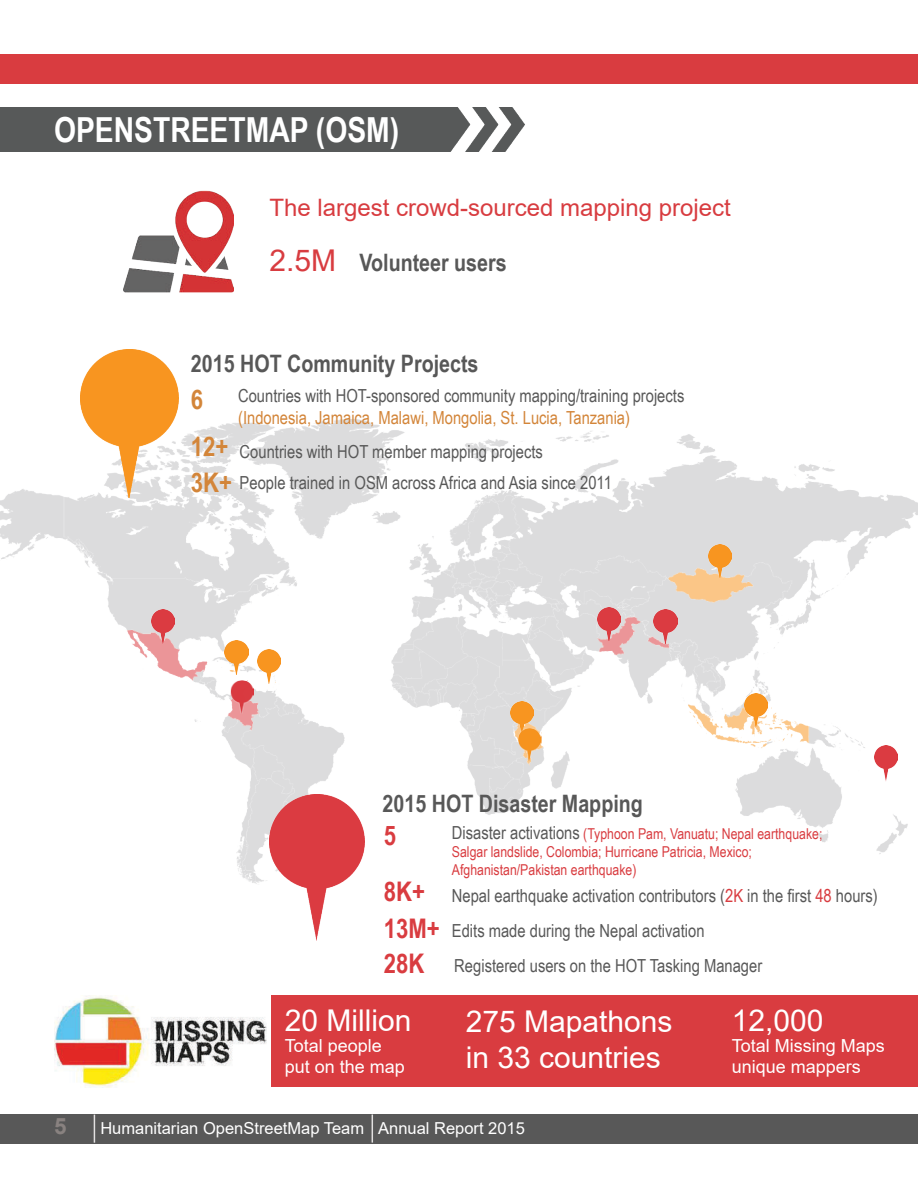
<style>
.page{position:relative;width:918px;height:1188px;background:#fff}
.page>*{position:absolute;margin:0;border:0;box-sizing:border-box;transform-origin:0 0}
.t1{font:700 34.5px "Arial Narrow";color:#fff}
.t2{font:30px "Arial";color:#fff}
.t3{font:700 27px/47.2px "Arial Narrow";color:#d38539}
.t4{font:700 27px/56.1px "Arial Narrow";color:#d93c40}
.t5{font:700 24px "Arial Narrow";color:#585858}
.t6{font:24px "Arial";color:#d83c40}
.t7{font:700 22.5px "Arial";color:#898280}
.t8{font:18px/35.2px "Arial Narrow";color:#585858}
.t9{font:18px "Arial Narrow";color:#d38539}
.t10{font:18px/21.6px "Arial";color:#fff}
.t11{font:16.5px "Arial";color:#fff}
.t12{font:15px/18px "Arial Narrow";color:#d93c40}
.s1{font-family:"Arial";font-weight:400;font-size:30px;color:#d83c40}
.s2{font-weight:700;font-size:27px;color:#d38539}
.s3{font-size:18px;color:#585858}
.s4{color:#d93c40}
.s5{font-weight:700;font-size:27px;color:#d93c40}
</style>
<div class="page">
<div style="left:0;top:54px;width:918px;height:29px;background:#d93c40"></div>
<div style="left:0;top:1114px;width:918px;height:29px;background:#585858"></div>
<svg style="left:372px;top:1115px;width:1px;height:28px"></svg>
<svg style="left:94px;top:1115px;width:1px;height:28px"></svg>
<div style="left:272px;top:995px;width:646px;height:92px;background:#d93c40"></div>
<div style="left:0;top:107px;width:525px;height:44px;background:#575959"></div>
<img style="left:123px;top:190px;width:110px;height:103px">
<img style="left:54px;top:995px;width:213px;height:92px">
<img style="left:0;top:419px;width:918px;height:465px">
<img style="left:80px;top:349px;width:98px;height:149px">
<img style="left:270px;top:795px;width:94px;height:145px">
<img style="left:258px;top:650px;width:23px;height:33px">
<img style="left:709px;top:544px;width:23px;height:34px">
<img style="left:874px;top:746px;width:23px;height:36px">
<img style="left:151px;top:610px;width:24px;height:33px">
<img style="left:230px;top:680px;width:24px;height:34px">
<img style="left:598px;top:607px;width:23px;height:34px">
<img style="left:654px;top:610px;width:23px;height:33px">
<img style="left:510px;top:701px;width:23px;height:33px">
<img style="left:518px;top:728px;width:24px;height:34px">
<img style="left:745px;top:694px;width:23px;height:33px">
<img style="left:225px;top:641px;width:23px;height:33px">
<h1 class="t1" style="left:54px;top:104px;width:347px">OPENSTREETMAP (OSM)</h1>
<h3 class="t6" style="left:269px;top:191px;width:463px">The largest crowd-sourced mapping project</h3>
<h3 class="t5" style="left:269px;top:245px;width:239px"><span class="s1">2.5M</span> Volunteer users</h3>
<h3 class="t5" style="left:191px;top:345px;width:289px">2015 HOT Community Projects</h3>
<h3 class="t3" style="left:191px;top:374px;width:39px">6<br>12+</h3>
<p class="t8" style="left:238px;top:377px;width:448px">Countries with HOT-sponsored community mapping/training projects</p>
<p class="t9" style="left:238px;top:404px;width:393px">(Indonesia, Jamaica, Malawi, Mongolia, St. Lucia, Tanzania)</p>
<p class="t8" style="left:240px;top:433px;width:305px">Countries with HOT member mapping projects</p>
<p class="t8" style="left:191px;top:465px;width:422px"><span class="s2">3K+</span> People trained in OSM across Africa and Asia since 2011</p>
<h3 class="t5" style="left:383px;top:785px;width:262px">2015 HOT Disaster Mapping</h3>
<h3 class="t4" style="left:384px;top:806px;width:43px">5<br>8K+</h3>
<p class="t12" style="left:452px;top:824px;width:372px"><span class="s3">Disaster activations</span> (Typhoon Pam, Vanuatu; Nepal earthquake;<br>Salgar landslide, Colombia; Hurricane Patricia, Mexico;<br>Afghanistan/Pakistan earthquake)</p>
<p class="t8" style="left:384px;top:877px;width:495px;text-indent:68px">Nepal earthquake activation contributors (<span class="s4">2K</span> in the first <span class="s4">48</span> hours)<br><span class="s5">13M+</span> Edits made during the Nepal activation</p>
<p class="t8" style="left:384px;top:947px;width:380px"><span class="s5">28K</span> Registered users on the HOT Tasking Manager</p>
<h2 class="t2" style="left:285px;top:1000px;width:128px">20 Million</h2>
<h2 class="t2" style="left:466px;top:1000px;width:208px">275 Mapathons</h2>
<h2 class="t2" style="left:732px;top:1000px;width:93px">12,000</h2>
<h2 class="t2" style="left:466px;top:1036px;width:197px">in 33 countries</h2>
<p class="t10" style="left:732px;top:1034px;width:155px">Total Missing Maps unique mappers</p>
<p class="t10" style="left:285px;top:1034px;width:122px">Total people put on the map</p>
<p class="t7" style="left:54px;top:1111px;width:14px">5</p>
<p class="t11" style="left:100px;top:1117px;width:426px">Humanitarian OpenStreetMap Team Annual Report 2015</p>
</div>
